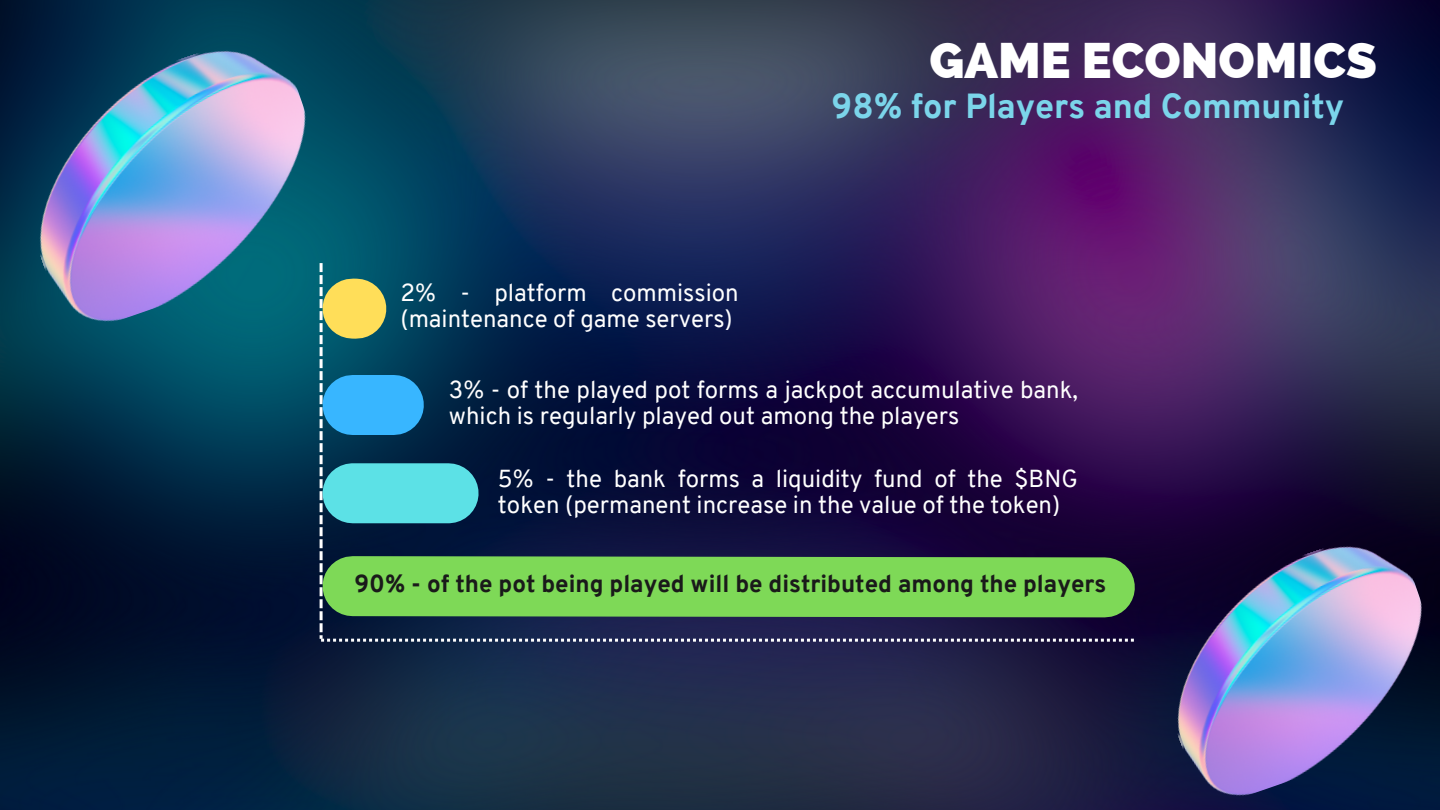
<style>
.page{position:relative;width:1440px;height:810px;background:#fff}
.page>*{position:absolute;margin:0;border:0;box-sizing:border-box;transform-origin:0 0}
.t1{font:800 50px "Raleway";color:#fff}
.t2{font:800 34px "Overpass";color:#7bd5ea}
.t3{font:24px/26.2px "Overpass";color:#fff}
.t4{font:800 24px "Overpass";color:#1a1a1a}
</style>
<div class="page">
<img style="left:0;top:0;width:1440px;height:810px">
<img style="left:1135px;top:523px;width:305px;height:287px">
<img style="left:0;top:26px;width:350px;height:312px">
<svg style="left:320px;top:263px;width:814px;height:263px;background:#1b1c4d"></svg>
<svg style="left:292px;top:526px;width:873px;height:122px;background:#456f4c"></svg>
<div style="left:353px;top:463px;width:96px;height:60px;background:#5ce1e6"></div>
<div style="left:353px;top:375px;width:41px;height:60px;background:#38b6ff"></div>
<hr style="left:353px;top:279px;width:3px;height:60px;background:#ffde59">
<h1 class="t1" style="left:930px;top:31px;width:449px">GAME ECONOMICS</h1>
<p class="t3" style="left:400px;top:282px;width:340px">2% - platform commission (maintenance of game servers)</p>
<h2 class="t2" style="left:831px;top:92px;width:514px">98% for Players and Community</h2>
<p class="t3" style="left:449px;top:378px;width:630px">3% - of the played pot forms a jackpot accumulative bank, which is regularly played out among the players</p>
<p class="t3" style="left:498px;top:468px;width:581px">5% - the bank forms a liquidity fund of the $BNG token (permanent increase in the value of the token)</p>
<p class="t4" style="left:354px;top:574px;width:753px">90% - of the pot being played will be distributed among the players</p>
</div>
